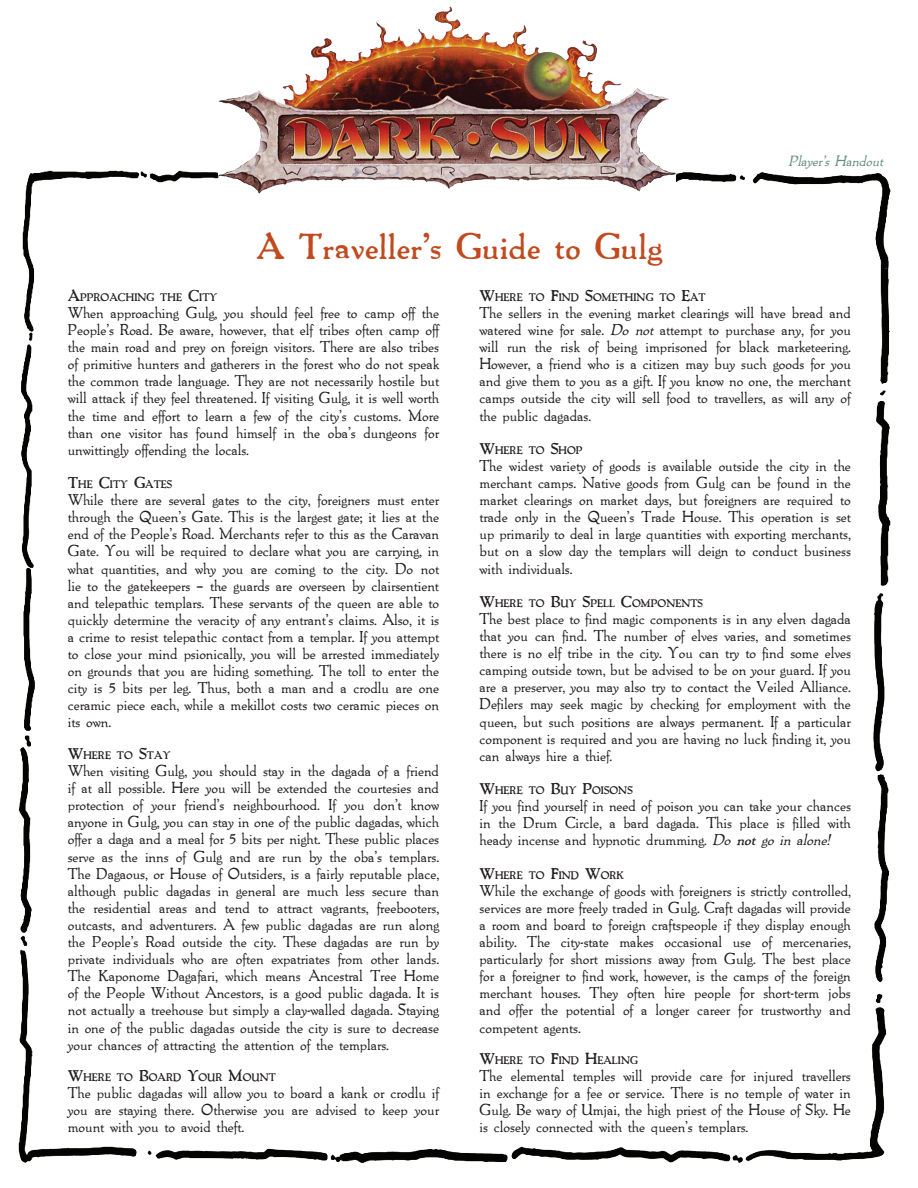
<style>
.page{position:relative;width:918px;height:1188px;background:#fff}
.page>*{position:absolute;margin:0;border:0;box-sizing:border-box;transform-origin:0 0}
.t1{font:700 33px "Packard Opti";color:#c14a1f}
.t2{font:14.25px/17.1px "Packard Opti";color:#231f20;text-align:justify}
.t3{font:italic 13.5px "Packard Opti";color:#668e7e}
.t4{font:700 10.05px "Packard Opti";color:#231f20}
.s1{font-size:14.25px}
.s2{font-style:italic}
.s3{font-weight:700;font-style:italic}
</style>
<div class="page">
<img style="left:18px;top:6px;width:873px;height:1157px">
<h1 class="t1" style="left:256px;top:222px;width:408px">A Traveller’s Guide to Gulg</h1>
<p class="t3" style="left:788px;top:151px;width:100px">Player’s Handout</p>
<p class="t4" style="left:68px;top:290px;width:151px"><span class="s1">A</span>PPROACHING THE <span class="s1">C</span>ITY</p>
<p class="t2" style="left:68px;top:304px;width:373px">When approaching Gulg, you should feel free to camp off the People’s Road. Be aware, however, that elf tribes often camp off the main road and prey on foreign visitors. There are also tribes of primitive hunters and gatherers in the forest who do not speak the common trade language. They are not necessarily hostile but will attack if they feel threatened. If visiting Gulg, it is well worth the time and effort to learn a few of the city’s customs. More than one visitor has found himself in the oba’s dungeons for unwittingly offending the locals.</p>
<p class="t4" style="left:68px;top:477px;width:106px"><span class="s1">T</span>HE <span class="s1">C</span>ITY <span class="s1">G</span>ATES</p>
<p class="t2" style="left:68px;top:491px;width:373px">While there are several gates to the city, foreigners must enter through the Queen’s Gate. This is the largest gate; it lies at the end of the People’s Road. Merchants refer to this as the Caravan Gate. You will be required to declare what you are carrying, in what quantities, and why you are coming to the city. Do not lie to the gatekeepers – the guards are overseen by clairsentient and telepathic templars. These servants of the queen are able to quickly determine the veracity of any entrant’s claims. Also, it is a crime to resist telepathic contact from a templar. If you attempt to close your mind psionically, you will be arrested immediately on grounds that you are hiding something. The toll to enter the city is 5 bits per leg. Thus, both a man and a crodlu are one ceramic piece each, while a mekillot costs two ceramic pieces on its own.</p>
<p class="t4" style="left:68px;top:748px;width:104px"><span class="s1">W</span>HERE TO <span class="s1">S</span>TAY</p>
<p class="t2" style="left:68px;top:762px;width:373px">When visiting Gulg, you should stay in the dagada of a friend if at all possible. Here you will be extended the courtesies and protection of your friend’s neighbourhood. If you don’t know anyone in Gulg, you can stay in one of the public dagadas, which offer a daga and a meal for 5 bits per night. These public places serve as the inns of Gulg and are run by the oba’s templars.<br>The Dagaous, or House of Outsiders, is a fairly reputable place, although public dagadas in general are much less secure than the residential areas and tend to attract vagrants, freebooters, outcasts, and adventurers. A few public dagadas are run along the People’s Road outside the city. These dagadas are run by private individuals who are often expatriates from other lands.<br>The Kaponome Dagafari, which means Ancestral Tree Home of the People Without Ancestors, is a good public dagada. It is not actually a treehouse but simply a clay-walled dagada. Staying in one of the public dagadas outside the city is sure to decrease your chances of attracting the attention of the templars.</p>
<p class="t4" style="left:68px;top:1070px;width:210px"><span class="s1">W</span>HERE TO <span class="s1">B</span>OARD <span class="s1">Y</span>OUR <span class="s1">M</span>OUNT</p>
<p class="t2" style="left:68px;top:1084px;width:373px">The public dagadas will allow you to board a kank or crodlu if you are staying there. Otherwise you are advised to keep your mount with you to avoid theft.</p>
<p class="t4" style="left:479px;top:290px;width:228px"><span class="s1">W</span>HERE TO <span class="s1">F</span>IND <span class="s1">S</span>OMETHING TO <span class="s1">E</span>AT</p>
<p class="t2" style="left:479px;top:304px;width:373px">The sellers in the evening market clearings will have bread and watered wine for sale. <span class="s2">Do not</span> attempt to purchase any, for you will run the risk of being imprisoned for black marketeering.<br>However, a friend who is a citizen may buy such goods for you and give them to you as a gift. If you know no one, the merchant camps outside the city will sell food to travellers, as will any of the public dagadas.</p>
<p class="t4" style="left:479px;top:443px;width:105px"><span class="s1">W</span>HERE TO <span class="s1">S</span>HOP</p>
<p class="t2" style="left:479px;top:457px;width:373px">The widest variety of goods is available outside the city in the merchant camps. Native goods from Gulg can be found in the market clearings on market days, but foreigners are required to trade only in the Queen’s Trade House. This operation is set up primarily to deal in large quantities with exporting merchants, but on a slow day the templars will deign to conduct business with individuals.</p>
<p class="t4" style="left:479px;top:596px;width:225px"><span class="s1">W</span>HERE TO <span class="s1">B</span>UY <span class="s1">S</span>PELL <span class="s1">C</span>OMPONENTS</p>
<p class="t2" style="left:479px;top:610px;width:373px">The best place to find magic components is in any elven dagada that you can find. The number of elves varies, and sometimes there is no elf tribe in the city. You can try to find some elves camping outside town, but be advised to be on your guard. If you are a preserver, you may also try to contact the Veiled Alliance.<br>Defilers may seek magic by checking for employment with the queen, but such positions are always permanent. If a particular component is required and you are having no luck finding it, you can always hire a thief.</p>
<p class="t4" style="left:479px;top:783px;width:155px"><span class="s1">W</span>HERE TO <span class="s1">B</span>UY <span class="s1">P</span>OISONS</p>
<p class="t2" style="left:479px;top:797px;width:373px">If you find yourself in need of poison you can take your chances in the Drum Circle, a bard dagada. This place is filled with heady incense and hypnotic drumming. <span class="s2">Do</span> <span class="s3">not</span> <span class="s2">go in alone!</span></p>
<p class="t4" style="left:479px;top:868px;width:146px"><span class="s1">W</span>HERE TO <span class="s1">F</span>IND <span class="s1">W</span>ORK</p>
<p class="t2" style="left:479px;top:881px;width:373px">While the exchange of goods with foreigners is strictly controlled, services are more freely traded in Gulg. Craft dagadas will provide a room and board to foreign craftspeople if they display enough ability. The city-state makes occasional use of mercenaries, particularly for short missions away from Gulg. The best place for a foreigner to find work, however, is the camps of the foreign merchant houses. They often hire people for short-term jobs and offer the potential of a longer career for trustworthy and competent agents.</p>
<p class="t4" style="left:479px;top:1053px;width:160px"><span class="s1">W</span>HERE TO <span class="s1">F</span>IND <span class="s1">H</span>EALING</p>
<p class="t2" style="left:479px;top:1067px;width:373px">The elemental temples will provide care for injured travellers in exchange for a fee or service. There is no temple of water in Gulg. Be wary of Umjai, the high priest of the House of Sky. He is closely connected with the queen’s templars.</p>
</div>
